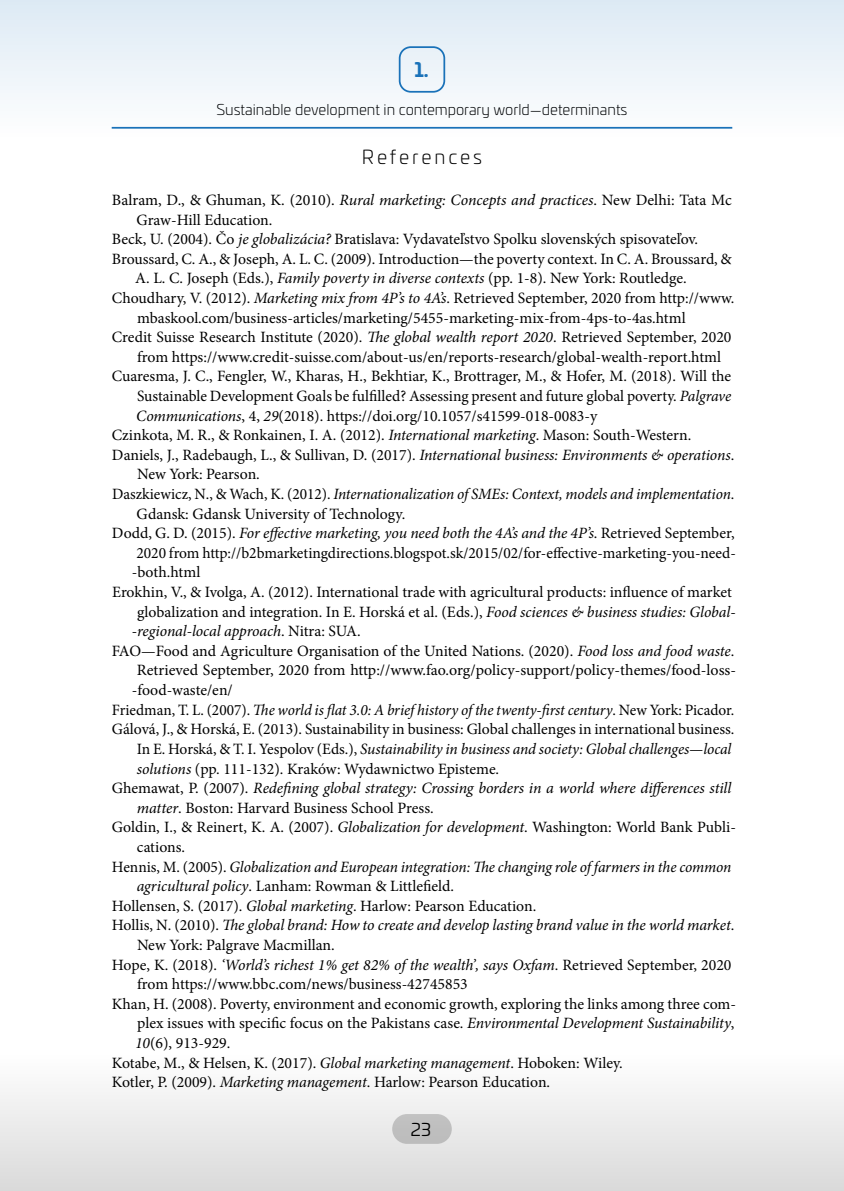
<style>
.page{position:relative;width:844px;height:1191px;background:#fff}
.page>*{position:absolute;margin:0;border:0;box-sizing:border-box;transform-origin:0 0}
.t1{font:300 19.25px "Univia Pro";letter-spacing:.15em;color:#000}
.t2{font:700 19.25px "Univia Pro";color:#1a72b9}
.t3{font:17.5px "Univia Pro";color:#000}
.t4{font:15.75px "Minion Pro";color:#000}
.t5{font:italic 15.75px "Minion Pro";letter-spacing:-.01em;color:#000}
.t6{font:300 14.88px "Univia Pro";color:#000}
.s1{font-style:italic}
.s2{font-style:normal}
</style>
<div class="page">
<div style="left:0;top:1052px;width:843px;height:139px;background:linear-gradient(to bottom,#fff,#d9d9d9)"></div>
<div style="left:0;top:0;width:843px;height:139px;background:linear-gradient(to bottom,#dfebf5,#f7fafc)"></div>
<p class="t2" style="left:414px;top:55px;width:16px">1.</p>
<p class="t6" style="left:216px;top:99px;width:412px">Sustainable development in contemporary world—determinants</p>
<p class="t1" style="left:362px;top:143px;width:122px">References</p>
<p class="t4" style="left:112px;top:189px;width:621px">Balram, D., &amp; Ghuman, K. (2010). <span class="s1">Rural marketing: Concepts and practices</span>. New Delhi: Tata Mc</p>
<p class="t4" style="left:137px;top:209px;width:137px">Graw-Hill Education.</p>
<p class="t4" style="left:112px;top:228px;width:587px">Beck, U. (2004). Čo <span class="s1">je globalizácia?</span> Bratislava: Vydavateľstvo Spolku slovenských spisovateľov.</p>
<p class="t4" style="left:112px;top:248px;width:621px">Broussard, C. A., &amp; Joseph, A. L. C. (2009). Introduction—the poverty context. In C. A. Broussard, &amp;</p>
<p class="t4" style="left:135px;top:268px;width:552px">A. L. C. Joseph (Eds.), <span class="s1">Family poverty in diverse contexts</span> (pp. 1-8). New York: Routledge.</p>
<p class="t4" style="left:112px;top:287px;width:624px">Choudhary, V. (2012). <span class="s1">Marketing mix from 4P’s to 4A’s</span>. Retrieved September, 2020 from http://www.</p>
<p class="t4" style="left:137px;top:307px;width:550px">mbaskool.com/business-articles/marketing/5455-marketing-mix-from-4ps-to-4as.html</p>
<p class="t4" style="left:112px;top:326px;width:621px">Credit Suisse Research Institute (2020). <span class="s1">The global wealth report 2020</span>. Retrieved September, 2020</p>
<p class="t4" style="left:137px;top:346px;width:585px">from https://www.credit-suisse.com/about-us/en/reports-research/global-wealth-report.html</p>
<p class="t4" style="left:112px;top:366px;width:620px">Cuaresma, J. C., Fengler, W., Kharas, H., Bekhtiar, K., Brottrager, M., &amp; Hofer, M. (2018). Will the</p>
<p class="t4" style="left:137px;top:385px;width:595px">Sustainable Development Goals be fulfilled? Assessing present and future global poverty. <span class="s1">Palgrave</span></p>
<p class="t4" style="left:136px;top:405px;width:462px"><span class="s1">Communications</span>, 4, <span class="s1">29</span>(2018). https://doi.org/10.1057/s41599-018-0083-y</p>
<p class="t4" style="left:112px;top:424px;width:581px">Czinkota, M. R., &amp; Ronkainen, I. A. (2012). <span class="s1">International marketing</span>. Mason: South-Western.</p>
<p class="t5" style="left:112px;top:444px;width:624px"><span class="s2">Daniels, J., Radebaugh, L., &amp; Sullivan, D. (2017).</span> International business: Environments &amp; operations<span class="s2">.</span></p>
<p class="t4" style="left:137px;top:464px;width:124px">New York: Pearson.</p>
<p class="t5" style="left:112px;top:483px;width:623px"><span class="s2">Daszkiewicz, N., &amp; Wach, K. (2012).</span> Internationalization of SMEs: Context, models and implementation<span class="s2">.</span></p>
<p class="t4" style="left:137px;top:503px;width:270px">Gdansk: Gdansk University of Technology.</p>
<p class="t5" style="left:112px;top:522px;width:624px"><span class="s2">Dodd, G. D. (2015).</span> For effective marketing, you need both the 4A’s and the 4P’s<span class="s2">. Retrieved September,</span></p>
<p class="t4" style="left:136px;top:542px;width:601px">2020 from http://b2bmarketingdirections.blogspot.sk/2015/02/for-effective-marketing-you-need-</p>
<p class="t4" style="left:132px;top:562px;width:70px">-both.html</p>
<p class="t4" style="left:112px;top:581px;width:621px">Erokhin, V., &amp; Ivolga, A. (2012). International trade with agricultural products: influence of market</p>
<p class="t4" style="left:137px;top:601px;width:600px">globalization and integration. In E. Horská et al. (Eds.), <span class="s1">Food sciences &amp; business studies: Global-</span></p>
<p class="t5" style="left:132px;top:620px;width:230px">-regional-local approach<span class="s2">. Nitra: SUA.</span></p>
<p class="t4" style="left:112px;top:640px;width:624px">FAO—Food and Agriculture Organisation of the United Nations. (2020). <span class="s1">Food loss and food waste</span>.</p>
<p class="t4" style="left:137px;top:660px;width:600px">Retrieved September, 2020 from http://www.fao.org/policy-support/policy-themes/food-loss-</p>
<p class="t4" style="left:132px;top:679px;width:102px">-food-waste/en/</p>
<p class="t5" style="left:112px;top:699px;width:624px"><span class="s2">Friedman, T. L. (2007).</span> The world is flat 3.0: A brief history of the twenty-first century<span class="s2">. New York: Picador.</span></p>
<p class="t4" style="left:112px;top:718px;width:624px">Gálová, J., &amp; Horská, E. (2013). Sustainability in business: Global challenges in international business.</p>
<p class="t5" style="left:137px;top:738px;width:596px"><span class="s2">In E. Horská, &amp; T. I. Yespolov (Eds.),</span> Sustainability in business and society: Global challenges—local</p>
<p class="t4" style="left:137px;top:758px;width:363px"><span class="s1">solutions</span> (pp. 111-132). Kraków: Wydawnictwo Episteme.</p>
<p class="t5" style="left:112px;top:777px;width:621px"><span class="s2">Ghemawat, P. (2007).</span> Redefining global strategy: Crossing borders in a world where differences still</p>
<p class="t4" style="left:137px;top:797px;width:298px"><span class="s1">matter</span>. Boston: Harvard Business School Press.</p>
<p class="t4" style="left:112px;top:816px;width:625px">Goldin, I., &amp; Reinert, K. A. (2007). <span class="s1">Globalization for development</span>. Washington: World Bank Publi-</p>
<p class="t4" style="left:137px;top:836px;width:50px">cations.</p>
<p class="t5" style="left:112px;top:855px;width:621px"><span class="s2">Hennis, M. (2005).</span> Globalization and European integration: The changing role of farmers in the common</p>
<p class="t4" style="left:137px;top:875px;width:318px"><span class="s1">agricultural policy</span>. Lanham: Rowman &amp; Littlefield.</p>
<p class="t4" style="left:112px;top:895px;width:426px">Hollensen, S. (2017). <span class="s1">Global marketing</span>. Harlow: Pearson Education.</p>
<p class="t5" style="left:112px;top:914px;width:624px"><span class="s2">Hollis, N. (2010).</span> The global brand: How to create and develop lasting brand value in the world market<span class="s2">.</span></p>
<p class="t4" style="left:137px;top:934px;width:199px">New York: Palgrave Macmillan.</p>
<p class="t5" style="left:112px;top:953px;width:621px"><span class="s2">Hope, K. (2018).</span> ‘World’s richest 1% get 82% of the wealth’, says Oxfam<span class="s2">. Retrieved September, 2020</span></p>
<p class="t4" style="left:137px;top:973px;width:332px">from https://www.bbc.com/news/business-42745853</p>
<p class="t4" style="left:112px;top:993px;width:625px">Khan, H. (2008). Poverty, environment and economic growth, exploring the links among three com-</p>
<p class="t4" style="left:137px;top:1012px;width:598px">plex issues with specific focus on the Pakistans case. <span class="s1">Environmental Development Sustainability</span>,</p>
<p class="t4" style="left:135px;top:1032px;width:97px"><span class="s1">10</span>(6), 913-929.</p>
<p class="t4" style="left:112px;top:1052px;width:512px">Kotabe, M., &amp; Helsen, K. (2017). <span class="s1">Global marketing management</span>. Hoboken: Wiley.</p>
<p class="t4" style="left:112px;top:1071px;width:439px">Kotler, P. (2009). <span class="s1">Marketing management</span>. Harlow: Pearson Education.</p>
<p class="t3" style="left:411px;top:1116px;width:22px">23</p>
</div>
